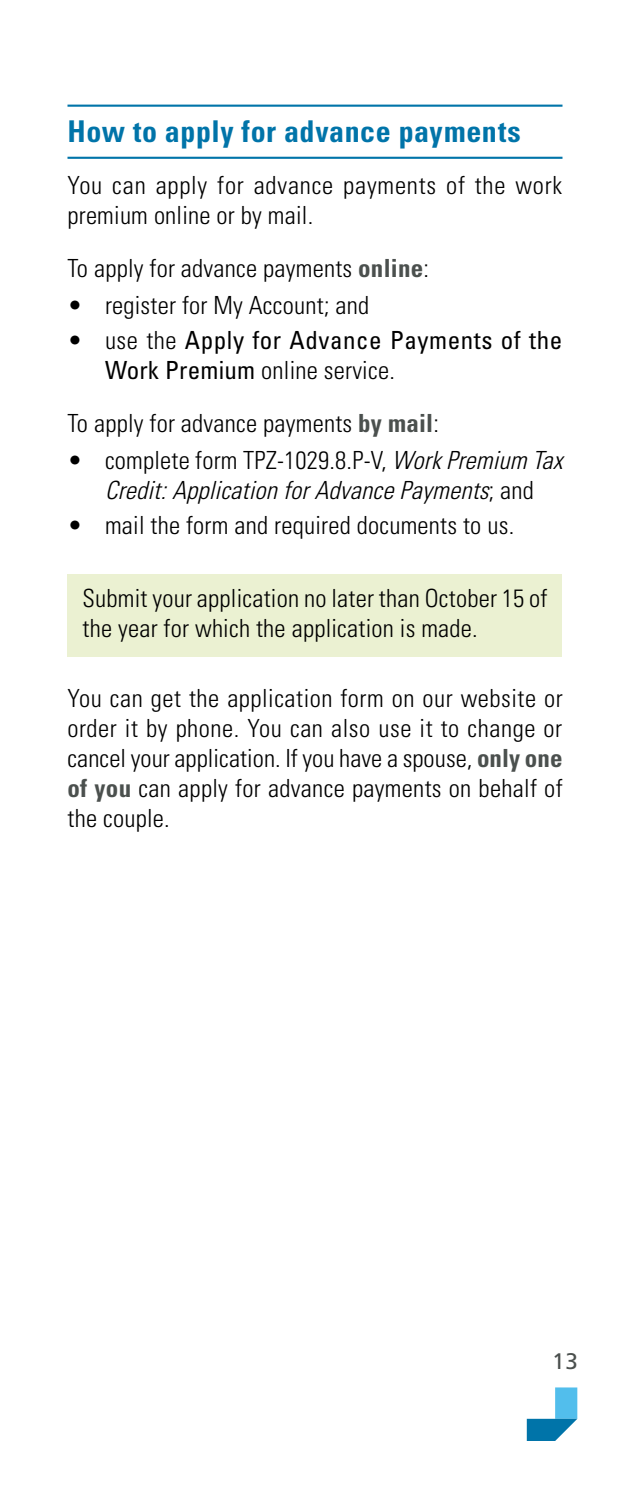
<style>
.page{position:relative;width:630px;height:1485px;background:#fff}
.page>*{position:absolute;margin:0;border:0;box-sizing:border-box;transform-origin:0 0}
.t1{font:700 condensed 30px "Univers LT Std";letter-spacing:.02em;color:#0074a9}
.t2{font:300 condensed 25px/30px "Univers LT Std";letter-spacing:.01em;color:#000}
.t3{font:italic 300 condensed 25px/30px "Univers LT Std";color:#000;text-align:center}
.t4{font:300 condensed 25px/30px "Univers LT Std";letter-spacing:.03em;color:#000}
.t5{font:condensed 25px/30px "Univers LT Std";letter-spacing:.02em;color:#000}
.t6{font:22.5px "Frutiger LT Pro";color:#4b504e}
.s1{font-weight:700;color:#4b504e}
.s2{font-weight:300}
.s3{font-style:normal}
</style>
<div class="page">
<div style="left:555px;top:1387px;width:22px;height:32px;background:#52beec"></div>
<svg style="left:527px;top:1419px;width:50px;height:22px"></svg>
<hr style="left:68px;top:105px;width:494px;height:2px;background:#0074a9">
<hr style="left:68px;top:157px;width:494px;height:2px;background:#0074a9">
<div style="left:68px;top:574px;width:494px;height:83px;background:#ebf1d2"></div>
<p class="t1" style="left:68px;top:113px;width:455px">How to apply for advance payments</p>
<p class="t4" style="left:68px;top:170px;width:496px">You can apply for advance payments of the work premium online or by mail.</p>
<p class="t2" style="left:68px;top:253px;width:363px">To apply for advance payments <span class="s1">online</span>:</p>
<p class="t2" style="left:68px;top:290px;width:303px">• register for My Account; and</p>
<p class="t5" style="left:105px;top:325px;width:459px;text-indent:-38px"><span class="s2">• use the</span> Apply for Advance Payments of the<br>Work Premium <span class="s2">online service.</span></p>
<p class="t2" style="left:68px;top:408px;width:373px">To apply for advance payments <span class="s1">by mail</span>:</p>
<p class="t3" style="left:68px;top:445px;width:503px"><span class="s3">• complete form TPZ-1029.8.P-V,</span> WorkPremium Tax<br>Credit:ApplicationforAdvancePayments<span class="s3">; a n d</span></p>
<p class="t2" style="left:68px;top:510px;width:448px">• mail the form and required documents to us.</p>
<p class="t2" style="left:82px;top:584px;width:467px">Submit your application no later than October 15 of the year for which the application is made.</p>
<p class="t2" style="left:68px;top:683px;width:497px;text-align:justify">You can get the application form on our website or order it by phone. You can also use it to change or cancel your application. If you have a spouse, <span class="s1">only one of you</span> can apply for advance payments on behalf of the couple.</p>
<p class="t6" style="left:552px;top:1348px;width:27px">13</p>
</div>
